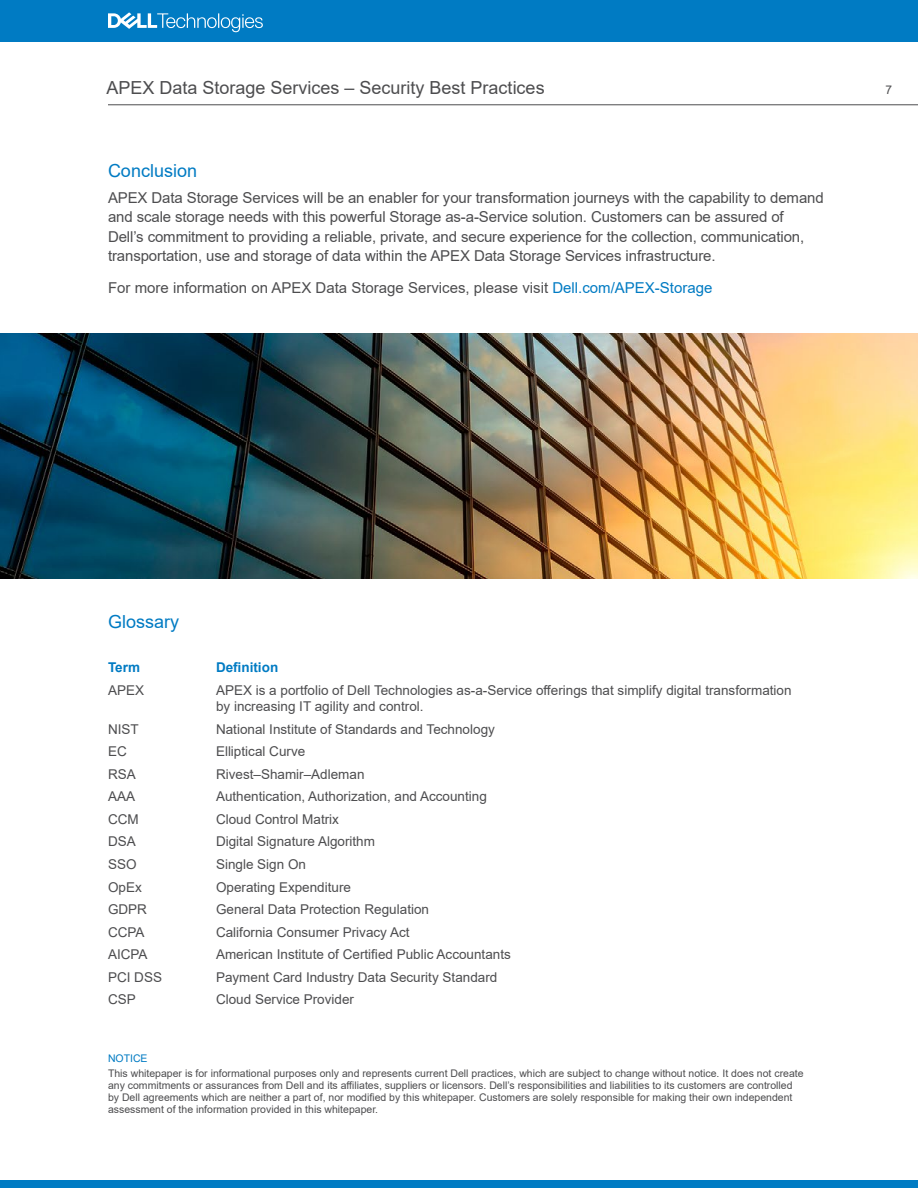
<style>
.page{position:relative;width:918px;height:1188px;background:#fff}
.page>*{position:absolute;margin:0;border:0;box-sizing:border-box;transform-origin:0 0}
.t1{font:18px "Arial";color:#4d4d4f}
.t2{font:18px "Arial";color:#007bc3}
.t3{font:15px/19.5px "Arial";letter-spacing:-.01em;color:#4d4d4f}
.t4{font:13.5px/16.5px "Arial";color:#4d4d4f}
.t5{font:700 13.5px "Arial";color:#007bc3}
.t6{font:12px "Arial";color:#4d4d4f}
.t7{font:10.5px/12px "Arial";color:#4d4d4f}
.t8{font:10.5px "Arial";color:#007bc3}
.s1{color:#007bc3}
</style>
<div class="page">
<div style="left:0;top:0;width:918px;height:42px;background:#007bc3"></div>
<svg style="left:108px;top:12px;width:155px;height:20px"></svg>
<div style="left:0;top:1180px;width:918px;height:8px;background:#007bc3"></div>
<hr style="left:108px;top:104px;width:810px;height:1px;background:#4d4d4f">
<img style="left:0;top:333px;width:918px;height:245px">
<h1 class="t1" style="left:106px;top:75px;width:440px">APEX Data Storage Services – Security Best Practices</h1>
<p class="t6" style="left:885px;top:82px;width:8px">7</p>
<h1 class="t2" style="left:108px;top:159px;width:91px">Conclusion</h1>
<p class="t3" style="left:108px;top:188px;width:717px">APEX Data Storage Services will be an enabler for your transformation journeys with the capability to demand and scale storage needs with this powerful Storage as-a-Service solution. Customers can be assured of<br>Dell’s commitment to providing a reliable, private, and secure experience for the collection, communication, transportation, use and storage of data within the APEX Data Storage Services infrastructure.</p>
<p class="t3" style="left:108px;top:278px;width:606px">For more information on APEX Data Storage Services, please visit <span class="s1">Dell.com/APEX-Storage</span></p>
<h1 class="t2" style="left:108px;top:610px;width:73px">Glossary</h1>
<p class="t5" style="left:108px;top:658px;width:34px">Term</p>
<p class="t5" style="left:216px;top:658px;width:64px">Definition</p>
<p class="t4" style="left:108px;top:682px;width:38px">APEX</p>
<p class="t4" style="left:216px;top:682px;width:577px">APEX is a portfolio of Dell Technologies as-a-Service offerings that simplify digital transformation by increasing IT agility and control.</p>
<p class="t4" style="left:108px;top:721px;width:32px">NIST</p>
<p class="t4" style="left:216px;top:721px;width:280px">National Institute of Standards and Technology</p>
<p class="t4" style="left:108px;top:743px;width:20px">EC</p>
<p class="t4" style="left:216px;top:743px;width:91px">Elliptical Curve</p>
<p class="t4" style="left:108px;top:766px;width:29px">RSA</p>
<p class="t4" style="left:216px;top:766px;width:150px">Rivest–Shamir–Adleman</p>
<p class="t4" style="left:108px;top:788px;width:29px">AAA</p>
<p class="t4" style="left:216px;top:788px;width:272px">Authentication, Authorization, and Accounting</p>
<p class="t4" style="left:108px;top:811px;width:32px">CCM</p>
<p class="t4" style="left:216px;top:811px;width:125px">Cloud Control Matrix</p>
<p class="t4" style="left:108px;top:833px;width:29px">DSA</p>
<p class="t4" style="left:216px;top:833px;width:161px">Digital Signature Algorithm</p>
<p class="t4" style="left:108px;top:856px;width:30px">SSO</p>
<p class="t4" style="left:216px;top:856px;width:92px">Single Sign On</p>
<p class="t4" style="left:108px;top:878px;width:35px">OpEx</p>
<p class="t4" style="left:216px;top:878px;width:137px">Operating Expenditure</p>
<p class="t4" style="left:108px;top:901px;width:41px">GDPR</p>
<p class="t4" style="left:216px;top:901px;width:215px">General Data Protection Regulation</p>
<p class="t4" style="left:108px;top:923px;width:38px">CCPA</p>
<p class="t4" style="left:216px;top:923px;width:195px">California Consumer Privacy Act</p>
<p class="t4" style="left:108px;top:946px;width:41px">AICPA</p>
<p class="t4" style="left:216px;top:946px;width:296px">American Institute of Certified Public Accountants</p>
<p class="t4" style="left:108px;top:968px;width:56px">PCI DSS</p>
<p class="t4" style="left:216px;top:968px;width:283px">Payment Card Industry Data Security Standard</p>
<p class="t4" style="left:108px;top:991px;width:29px">CSP</p>
<p class="t4" style="left:216px;top:991px;width:140px">Cloud Service Provider</p>
<p class="t8" style="left:108px;top:1052px;width:41px">NOTICE</p>
<p class="t7" style="left:108px;top:1068px;width:697px">This whitepaper is for informational purposes only and represents current Dell practices, which are subject to change without notice. It does not create any commitments or assurances from Dell and its affiliates, suppliers or licensors. Dell’s responsibilities and liabilities to its customers are controlled by Dell agreements which are neither a part of, nor modified by this whitepaper. Customers are solely responsible for making their own independent assessment of the information provided in this whitepaper.</p>
</div>
